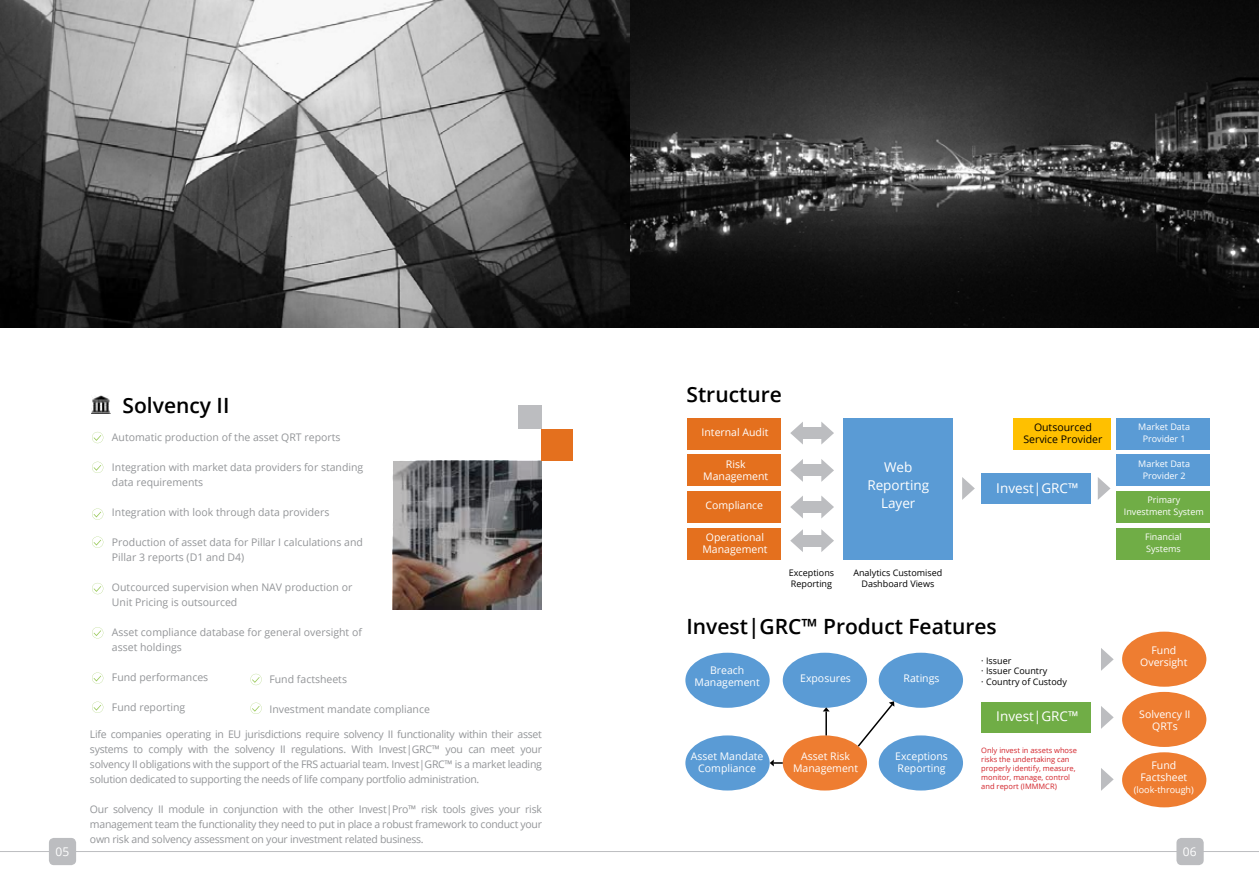
<style>
.page{position:relative;width:1259px;height:893px;background:#fff}
.page>*{position:absolute;margin:0;border:0;box-sizing:border-box;transform-origin:0 0}
.t1{font:600 21px "Open Sans";color:#000}
.t2{font:13.5px/18px "Open Sans";color:#fff;text-align:center}
.t3{font:12px "Open Sans";color:#fff}
.t4{font:10.5px/15px "Open Sans";color:#939598}
.t5{font:10.5px/12px "Open Sans";color:#fff;text-align:center}
.t6{font:10.5px/12px "Open Sans";color:#000;text-align:center}
.t7{font:9px/12px "Open Sans";color:#fff;text-align:center}
.t8{font:9px/10.5px "Open Sans";color:#000}
.t9{font:7.5px/9px "Open Sans";color:#d2232a}
</style>
<div class="page">
<hr style="left:0;top:851px;width:1259px;height:1px;background:#bcbdc0">
<div style="left:50px;top:839px;width:25px;height:25px;background:#bcbdc0;border-radius:4px"></div>
<div style="left:49px;top:838px;width:27px;height:27px;border:2px solid #bcbdc0;border-radius:4px"></div>
<div style="left:1177px;top:839px;width:26px;height:25px;background:#bcbdc0;border-radius:4px"></div>
<div style="left:1176px;top:838px;width:27px;height:27px;border:2px solid #bcbdc0;border-radius:4px"></div>
<img style="left:1px;top:0;width:629px;height:328px">
<svg style="left:630px;top:0;width:629px;height:328px;background:#242424"></svg>
<img style="left:92px;top:395px;width:18px;height:18px">
<img style="left:393px;top:461px;width:149px;height:149px">
<div style="left:542px;top:429px;width:31px;height:31px;background:#e4701e"></div>
<div style="left:518px;top:406px;width:24px;height:23px;background:#bcbdc0"></div>
<div style="left:843px;top:418px;width:110px;height:142px;background:#5a9bd5"></div>
<div style="left:1013px;top:418px;width:97px;height:32px;background:#ffc000"></div>
<div style="left:688px;top:418px;width:93px;height:32px;background:#e4701e"></div>
<div style="left:1116px;top:418px;width:93px;height:32px;background:#5a9bd5"></div>
<div style="left:688px;top:454px;width:93px;height:32px;background:#e4701e"></div>
<div style="left:1116px;top:454px;width:93px;height:32px;background:#5a9bd5"></div>
<div style="left:981px;top:473px;width:110px;height:31px;background:#5a9bd5"></div>
<div style="left:981px;top:702px;width:110px;height:30px;background:#70ad46"></div>
<div style="left:688px;top:491px;width:93px;height:32px;background:#e4701e"></div>
<div style="left:1116px;top:491px;width:93px;height:32px;background:#70ad46"></div>
<div style="left:688px;top:528px;width:93px;height:32px;background:#e4701e"></div>
<div style="left:1116px;top:528px;width:93px;height:32px;background:#70ad46"></div>
<svg style="left:790px;top:422px;width:13px;height:23px"></svg>
<svg style="left:821px;top:422px;width:13px;height:23px"></svg>
<div style="left:801px;top:427px;width:22px;height:12px;background:#bcbdc0"></div>
<svg style="left:790px;top:459px;width:13px;height:23px"></svg>
<svg style="left:821px;top:459px;width:13px;height:23px"></svg>
<svg style="left:962px;top:477px;width:13px;height:23px"></svg>
<svg style="left:1097px;top:477px;width:13px;height:23px"></svg>
<svg style="left:1101px;top:706px;width:12px;height:23px"></svg>
<svg style="left:1101px;top:648px;width:12px;height:23px"></svg>
<svg style="left:1101px;top:768px;width:12px;height:23px"></svg>
<div style="left:801px;top:465px;width:22px;height:11px;background:#bcbdc0"></div>
<svg style="left:790px;top:496px;width:13px;height:22px"></svg>
<svg style="left:821px;top:496px;width:13px;height:22px"></svg>
<div style="left:801px;top:501px;width:22px;height:12px;background:#bcbdc0"></div>
<svg style="left:790px;top:529px;width:13px;height:23px"></svg>
<svg style="left:821px;top:529px;width:13px;height:23px"></svg>
<div style="left:801px;top:535px;width:22px;height:11px;background:#bcbdc0"></div>
<div style="left:685px;top:653px;width:84px;height:55px;background:#5a9bd5;border-radius:50%"></div>
<div style="left:783px;top:653px;width:84px;height:55px;background:#5a9bd5;border-radius:50%"></div>
<div style="left:878px;top:653px;width:85px;height:55px;background:#5a9bd5;border-radius:50%"></div>
<div style="left:783px;top:735px;width:84px;height:55px;background:#ee7d31;border-radius:50%"></div>
<div style="left:878px;top:735px;width:85px;height:55px;background:#5a9bd5;border-radius:50%"></div>
<div style="left:1122px;top:692px;width:84px;height:55px;background:#ee7d31;border-radius:50%"></div>
<div style="left:1122px;top:632px;width:84px;height:55px;background:#ee7d31;border-radius:50%"></div>
<div style="left:685px;top:735px;width:84px;height:55px;background:#5a9bd5;border-radius:50%"></div>
<div style="left:1122px;top:752px;width:84px;height:55px;background:#ee7d31;border-radius:50%"></div>
<svg style="left:822px;top:707px;width:7px;height:4px"></svg>
<hr style="left:825px;top:711px;width:2px;height:24px;background:#000">
<svg style="left:769px;top:759px;width:14px;height:7px"></svg>
<svg style="left:856px;top:701px;width:38px;height:47px"></svg>
<svg style="left:92px;top:432px;width:11px;height:11px"></svg>
<svg style="left:92px;top:462px;width:11px;height:11px"></svg>
<svg style="left:92px;top:508px;width:11px;height:12px"></svg>
<svg style="left:92px;top:537px;width:11px;height:11px"></svg>
<svg style="left:92px;top:583px;width:11px;height:11px"></svg>
<svg style="left:92px;top:627px;width:11px;height:11px"></svg>
<svg style="left:92px;top:672px;width:11px;height:12px"></svg>
<svg style="left:92px;top:702px;width:11px;height:11px"></svg>
<svg style="left:250px;top:674px;width:12px;height:11px"></svg>
<svg style="left:250px;top:703px;width:12px;height:11px"></svg>
<h1 class="t1" style="left:123px;top:391px;width:108px">Solvency II</h1>
<p class="t4" style="left:112px;top:429px;width:230px">Automatic production of the asset QRT reports</p>
<p class="t4" style="left:112px;top:459px;width:253px">Integration with market data providers for standing data requirements</p>
<p class="t4" style="left:112px;top:504px;width:219px">Integration with look through data providers</p>
<p class="t4" style="left:112px;top:534px;width:252px">Production of asset data for Pillar I calculations and<br>Pillar 3 reports (D1 and D4)</p>
<p class="t4" style="left:112px;top:579px;width:242px">Outcourced supervision when NAV production or<br>Unit Pricing is outsourced</p>
<p class="t4" style="left:112px;top:624px;width:251px">Asset compliance database for general oversight of asset holdings</p>
<p class="t4" style="left:112px;top:669px;width:98px">Fund performances</p>
<p class="t4" style="left:112px;top:699px;width:75px">Fund reporting</p>
<p class="t4" style="left:90px;top:726px;width:453px;text-align:justify">Life companies operating in EU jurisdictions require solvency II functionality within their asset systems to comply with the solvency II regulations. With Invest|GRC™ you can meet your solvency II obligations with the support of the FRS actuarial team. Invest|GRC™ is a market leading solution dedicated to supporting the needs of life company portfolio administration.</p>
<p class="t4" style="left:90px;top:801px;width:453px;text-align:justify">Our solvency II module in conjunction with the other Invest|Pro™ risk tools gives your risk management team the functionality they need to put in place a robust framework to conduct your own risk and solvency assessment on your investment related business.</p>
<p class="t4" style="left:269px;top:672px;width:79px">Fund factsheets</p>
<p class="t4" style="left:269px;top:702px;width:162px">Investment mandate compliance</p>
<h1 class="t1" style="left:686px;top:380px;width:97px">Structure</h1>
<p class="t5" style="left:701px;top:426px;width:68px">Internal Audit</p>
<p class="t5" style="left:703px;top:458px;width:67px">Risk<br>Management</p>
<p class="t7" style="left:1138px;top:457px;width:53px">Market Data<br>Provider 2</p>
<p class="t7" style="left:1138px;top:420px;width:53px">Market Data<br>Provider 1</p>
<p class="t6" style="left:1023px;top:421px;width:80px">Outsourced<br>Service Provider</p>
<p class="t2" style="left:867px;top:458px;width:63px">Web<br>Reporting<br>Layer</p>
<p class="t2" style="left:996px;top:478px;width:84px">Invest|GRC™</p>
<p class="t7" style="left:1124px;top:494px;width:81px">Primary<br>Investment System</p>
<p class="t5" style="left:705px;top:499px;width:59px">Compliance</p>
<p class="t5" style="left:702px;top:531px;width:67px">Operational<br>Management</p>
<p class="t7" style="left:1145px;top:530px;width:38px;text-align:left">Financial<br>Systems</p>
<p class="t8" style="left:789px;top:568px;width:47px">Exceptions<br>Reporting</p>
<p class="t8" style="left:853px;top:568px;width:91px;text-align:center">Analytics Customised<br>Dashboard Views</p>
<h1 class="t1" style="left:686px;top:612px;width:312px">Invest|GRC™ Product Features</h1>
<p class="t5" style="left:694px;top:664px;width:67px">Breach<br>Management</p>
<p class="t5" style="left:800px;top:672px;width:52px">Exposures</p>
<p class="t5" style="left:903px;top:672px;width:37px">Ratings</p>
<p class="t8" style="left:981px;top:655px;width:87px">· Issuer<br>· Issuer Country<br>· Country of Custody</p>
<p class="t2" style="left:996px;top:707px;width:84px">Invest|GRC™</p>
<p class="t5" style="left:1140px;top:644px;width:49px">Fund<br>Oversight</p>
<p class="t5" style="left:1139px;top:708px;width:53px">Solvency II<br>QRTs</p>
<p class="t9" style="left:981px;top:745px;width:97px">Only invest in assets whose risks the undertaking can properly identify, measure, monitor, manage, control and report (IMMMCR)</p>
<p class="t5" style="left:793px;top:750px;width:67px">Asset Risk<br>Management</p>
<p class="t5" style="left:895px;top:750px;width:54px;text-align:left">Exceptions<br>Reporting</p>
<p class="t5" style="left:691px;top:750px;width:74px">Asset Mandate<br>Compliance</p>
<p class="t5" style="left:1140px;top:758px;width:48px">Fund<br>Factsheet</p>
<p class="t7" style="left:1134px;top:783px;width:61px">(look-through)</p>
<p class="t3" style="left:56px;top:843px;width:15px">05</p>
<p class="t3" style="left:1183px;top:844px;width:15px">06</p>
</div>
